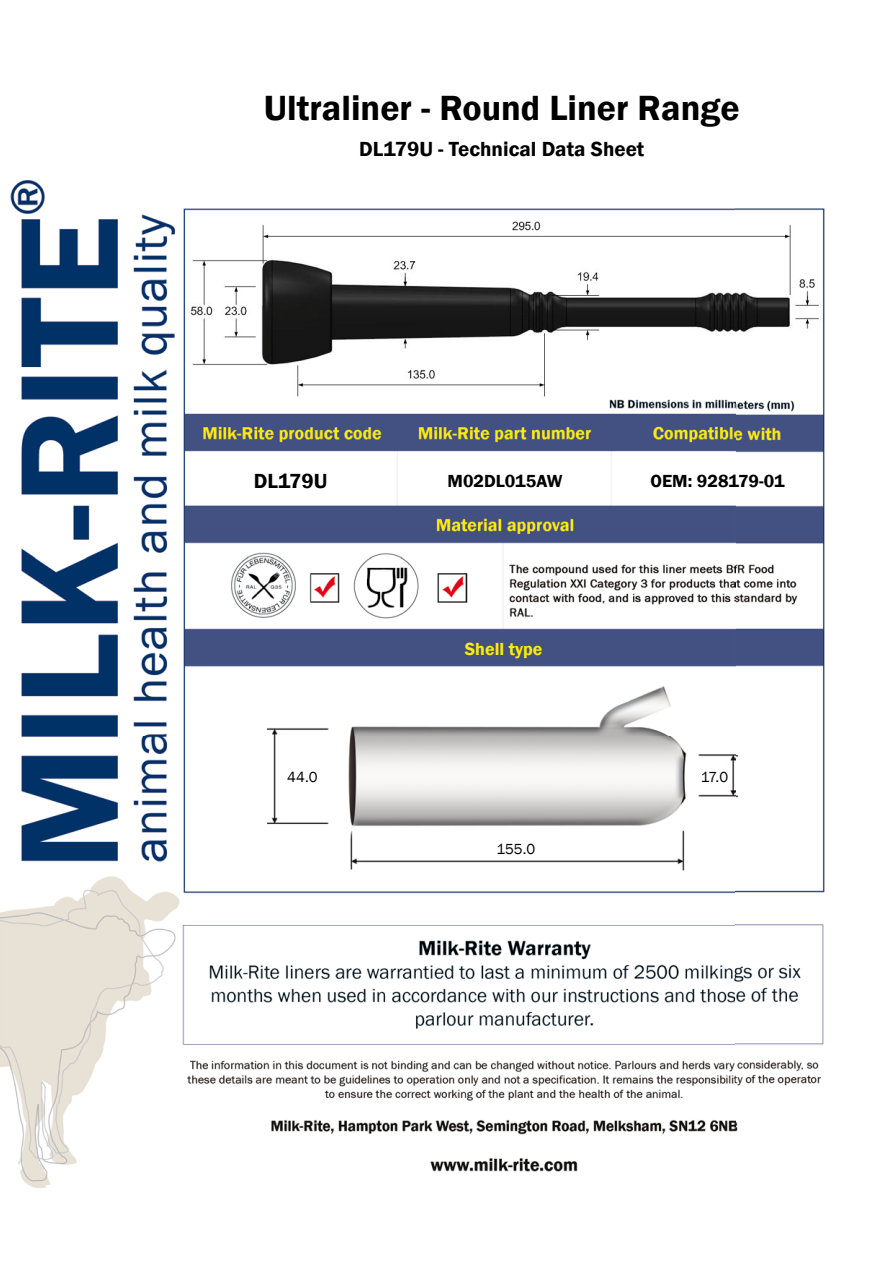
<style>
.page{position:relative;width:893px;height:1263px;background:#fff}
.page>*{position:absolute;margin:0;border:0;box-sizing:border-box;transform-origin:0 0}
.t1{font:600 36px "Franklin Gothic";color:#000}
.t2{font:600 21px "Franklin Gothic";color:#000}
.t3{font:600 18px "Franklin Gothic";color:#000}
.t4{font:600 18px "Franklin Gothic";color:#ffed00}
.t5{font:15px "Franklin Gothic";letter-spacing:-.005em;color:#000}
</style>
<div class="page">
<img style="left:0;top:180px;width:825px;height:1008px">
<img style="left:189px;top:220px;width:632px;height:179px">
<h1 class="t1" style="left:264px;top:86px;width:477px">Ultraliner - Round Liner Range</h1>
<p class="t2" style="left:359px;top:136px;width:287px">DL179U - Technical Data Sheet</p>
<p class="t2" style="left:254px;top:468px;width:75px">DL179U</p>
<p class="t3" style="left:447px;top:469px;width:116px">M02DL015AW</p>
<p class="t3" style="left:650px;top:469px;width:136px">OEM: 928179-01</p>
<p class="t4" style="left:465px;top:638px;width:79px">Shell type</p>
<p class="t5" style="left:287px;top:767px;width:32px">44.0</p>
<p class="t5" style="left:701px;top:767px;width:29px">17.0</p>
<p class="t5" style="left:496px;top:839px;width:40px">155.0</p>
</div>
